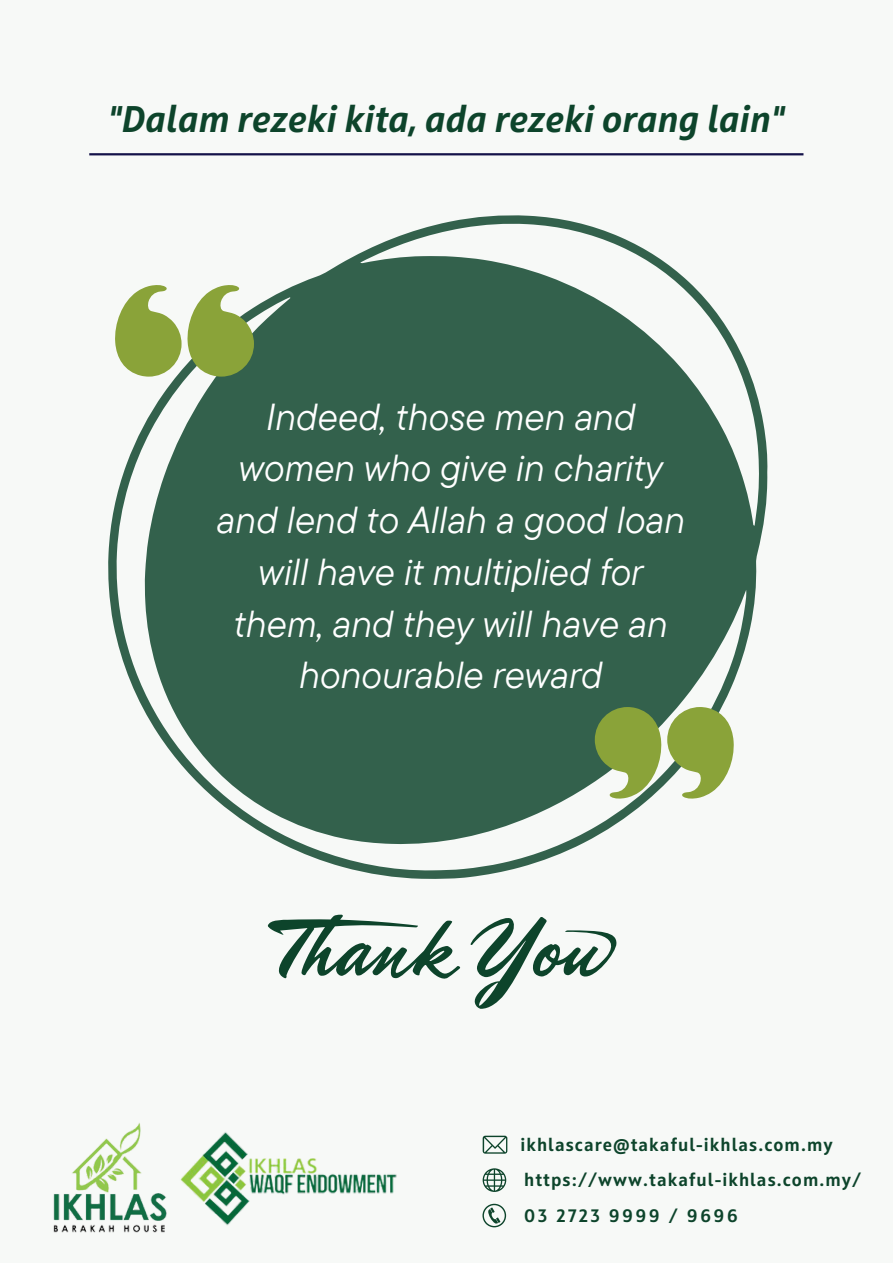
<style>
.page{position:relative;width:893px;height:1264px;background:#fff}
.page>*{position:absolute;margin:0;border:0;box-sizing:border-box;transform-origin:0 0}
.t1{font:italic 37.5px/51.8px "TT Commons Pro";color:#fff;text-align:center}
.t2{font:italic 700 37.05px "Squad";letter-spacing:.005em;color:#0d442b}
.t3{font:700 18px "Squad";letter-spacing:.06em;color:#0d442b}
.t4{font:700 18px "Squad";letter-spacing:.155em;color:#0d442b}
</style>
<div class="page">
<div style="left:0;top:0;width:892px;height:1262px;background:#f7f9f7"></div>
<hr style="left:89px;top:153px;width:714px;height:2px;background:#141249">
<svg style="left:482px;top:1203px;width:24px;height:24px"></svg>
<svg style="left:482px;top:1135px;width:25px;height:18px"></svg>
<svg style="left:482px;top:1168px;width:24px;height:23px"></svg>
<img style="left:53px;top:1123px;width:114px;height:110px">
<img style="left:180px;top:1132px;width:217px;height:94px">
<svg style="left:268px;top:914px;width:349px;height:94px"></svg>
<svg style="left:108px;top:215px;width:659px;height:664px;fill:#33614c"></svg>
<svg style="left:114px;top:284px;width:140px;height:92px"></svg>
<svg style="left:594px;top:707px;width:141px;height:92px"></svg>
<p class="t2" style="left:108px;top:103px;width:677px">"Dalam rezeki kita, ada rezeki orang lain"</p>
<p class="t1" style="left:217px;top:389px;width:470px">Indeed, those men and women who give in charity and lend to Allah a good loan will have it multiplied for them, and they will have an honourable reward</p>
<p class="t3" style="left:520px;top:1136px;width:314px">ikhlascare@takaful-ikhlas.com.my</p>
<p class="t3" style="left:524px;top:1172px;width:338px">https://www.takaful-ikhlas.com.my/</p>
<p class="t4" style="left:524px;top:1207px;width:215px">03 2723 9999 / 9696</p>
</div>
